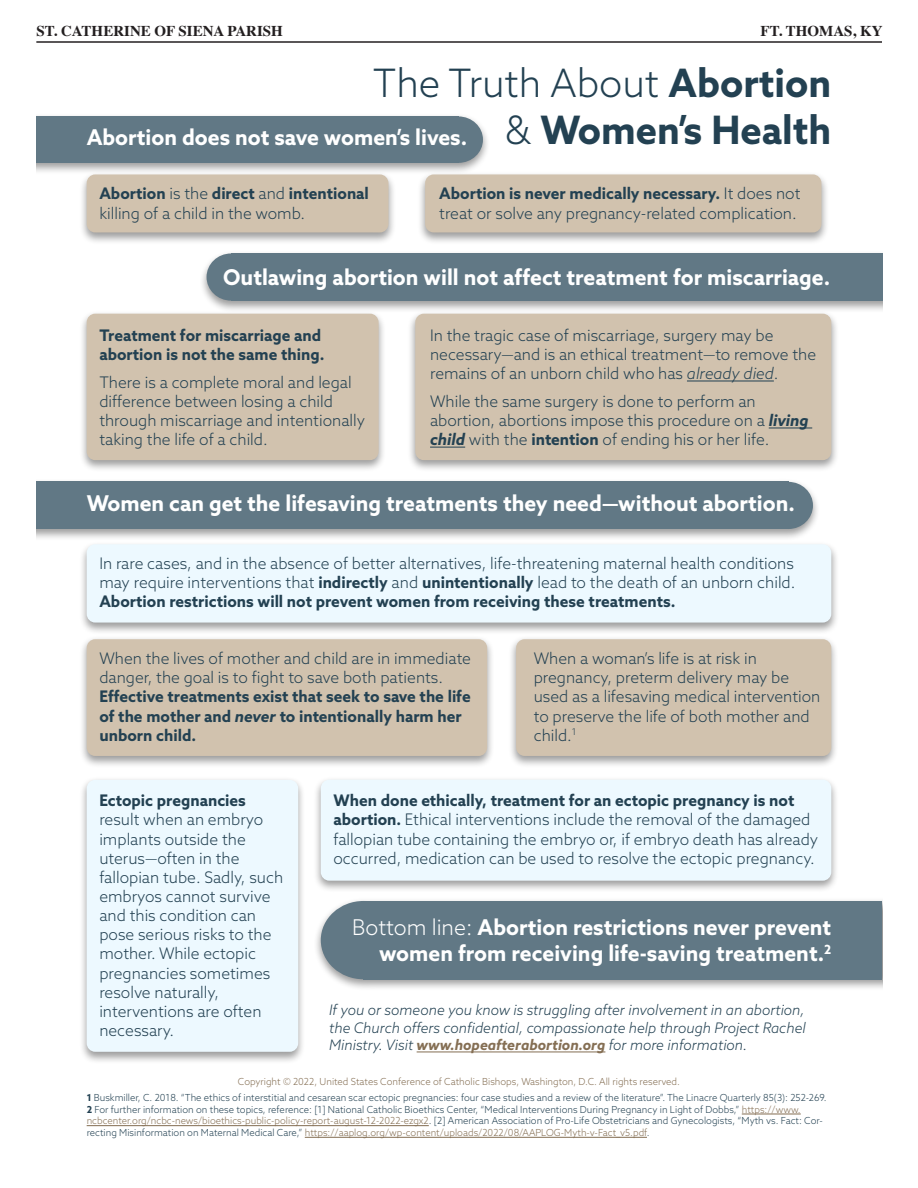
<style>
.page{position:relative;width:918px;height:1188px;background:#fff}
.page>*{position:absolute;margin:0;border:0;box-sizing:border-box;transform-origin:0 0}
.t1{font:300 39.15px "Azo Sans";color:#234152}
.t2{font:700 21.75px/26.1px "Azo Sans";color:#fff;text-align:right}
.t3{font:300 15.9px/19.2px "Azo Sans";color:#234152}
.t4{font:700 15.9px/19.2px "Azo Sans";color:#234152}
.t5{font:700 15px "Times";color:#231f20}
.t6{font:italic 300 14.55px/17.4px "Azo Sans";color:#234152;text-align:justify}
.t7{font:300 9.75px/11.7px "Azo Sans";color:#234152;text-align:center}
.s1{font-weight:700}
.s2{font-weight:300;font-size:39.15px;color:#234152}
.s3{font-size:39.15px;color:#234152}
.s4{font-style:italic}
.s5{font-weight:700;font-style:italic}
.s6{font-weight:300}
.s7{font-weight:700;color:#856f54}
.s8{color:#856f54}
</style>
<div class="page">
<hr style="left:36px;top:41px;width:846px;height:2px;background:#231f20">
<div style="left:36px;top:113px;width:455px;height:62px;background:#000;opacity:.4"></div>
<div style="left:36px;top:116px;width:422px;height:47px;background:#617885"></div>
<div style="left:434px;top:116px;width:49px;height:47px;background:#617885;border-radius:50%"></div>
<div style="left:79px;top:171px;width:317px;height:74px;background:#000;opacity:.4"></div>
<div style="left:87px;top:174px;width:301px;height:58px;background:#d1c2ae;border-radius:9px"></div>
<div style="left:417px;top:171px;width:412px;height:74px;background:#000;opacity:.4"></div>
<div style="left:425px;top:174px;width:396px;height:58px;background:#d1c2ae;border-radius:9px"></div>
<div style="left:199px;top:250px;width:683px;height:63px;background:#000;opacity:.4"></div>
<div style="left:231px;top:253px;width:651px;height:48px;background:#617885"></div>
<div style="left:207px;top:253px;width:49px;height:48px;background:#617885;border-radius:50%"></div>
<div style="left:79px;top:310px;width:308px;height:162px;background:#000;opacity:.4"></div>
<div style="left:87px;top:314px;width:292px;height:146px;background:#d1c2ae;border-radius:9px"></div>
<div style="left:408px;top:310px;width:431px;height:162px;background:#000;opacity:.4"></div>
<div style="left:415px;top:314px;width:416px;height:146px;background:#d1c2ae;border-radius:9px"></div>
<hr style="left:687px;top:381px;width:87px;height:1px;background:#234152">
<hr style="left:769px;top:428px;width:43px;height:1px;background:#234152">
<hr style="left:430px;top:447px;width:35px;height:1px;background:#234152">
<div style="left:36px;top:478px;width:785px;height:63px;background:#000;opacity:.4"></div>
<div style="left:36px;top:482px;width:752px;height:47px;background:#617885"></div>
<div style="left:764px;top:482px;width:49px;height:47px;background:#617885;border-radius:50%"></div>
<div style="left:79px;top:541px;width:760px;height:94px;background:#000;opacity:.4"></div>
<div style="left:87px;top:544px;width:744px;height:79px;background:#edf9ff;border-radius:9px"></div>
<div style="left:79px;top:636px;width:416px;height:132px;background:#000;opacity:.4"></div>
<div style="left:87px;top:639px;width:400px;height:117px;background:#d1c2ae;border-radius:9px"></div>
<div style="left:508px;top:636px;width:331px;height:132px;background:#000;opacity:.4"></div>
<div style="left:516px;top:639px;width:315px;height:117px;background:#d1c2ae;border-radius:9px"></div>
<div style="left:79px;top:776px;width:227px;height:288px;background:#000;opacity:.4"></div>
<div style="left:87px;top:780px;width:211px;height:272px;background:#edf9ff;border-radius:9px"></div>
<div style="left:313px;top:776px;width:526px;height:117px;background:#000;opacity:.4"></div>
<div style="left:321px;top:780px;width:510px;height:101px;background:#edf9ff;border-radius:9px"></div>
<div style="left:313px;top:897px;width:569px;height:95px;background:#000;opacity:.4"></div>
<div style="left:364px;top:901px;width:518px;height:78px;background:#617885"></div>
<div style="left:321px;top:901px;width:85px;height:78px;background:#617885;border-radius:50%"></div>
<hr style="left:742px;top:1114px;width:59px;height:1px;background:#856f54">
<hr style="left:87px;top:1125px;width:342px;height:1px;background:#856f54">
<hr style="left:305px;top:1137px;width:342px;height:1px;background:#856f54">
<hr style="left:417px;top:1052px;width:188px;height:1px;background:#856f54">
<p class="t5" style="left:36px;top:17px;width:248px">ST. CATHERINE OF SIENA PARISH</p>
<p class="t5" style="left:761px;top:17px;width:123px">FT. THOMAS, KY</p>
<p class="t1" style="left:373px;top:58px;width:460px">The Truth About <span class="s1">Abortion</span></p>
<p class="t2" style="left:87px;top:124px;width:746px">Abortion does not save women’s lives. <span class="s2">&amp;</span> <span class="s3">Women’s Health</span></p>
<p class="t3" style="left:99px;top:184px;width:271px"><span class="s1">Abortion</span> is the <span class="s1">direct</span> and <span class="s1">intentional </span>killing of a child in the womb.</p>
<p class="t3" style="left:439px;top:184px;width:363px"><span class="s1">Abortion is never medically necessary.</span> It does not treat or solve any pregnancy-related complication.</p>
<p class="t2" style="left:223px;top:264px;width:609px">Outlawing abortion will not affect treatment for miscarriage.</p>
<p class="t4" style="left:99px;top:325px;width:227px">Treatment for miscarriage and abortion is not the same thing.</p>
<p class="t3" style="left:99px;top:372px;width:267px">There is a complete moral and legal difference between losing a child through miscarriage and intentionally taking the life of a child.</p>
<p class="t3" style="left:430px;top:325px;width:388px">In the tragic case of miscarriage, surgery may be necessary—and is an ethical treatment—to remove the remains of an unborn child who has <span class="s4">already died</span>.</p>
<p class="t3" style="left:430px;top:391px;width:380px">While the same surgery is done to perform an abortion, abortions impose this procedure on a <span class="s5">living child</span> with the <span class="s1">intention</span> of ending his or her life.</p>
<p class="t2" style="left:87px;top:490px;width:710px">Women can get the lifesaving treatments they need—without abortion.</p>
<p class="t3" style="left:99px;top:554px;width:698px;text-align:justify">In rare cases, and in the absence of better alternatives, life-threatening maternal health conditions may require interventions that <span class="s1">indirectly</span> and <span class="s1">unintentionally</span> lead to the death of an unborn child.<br><span class="s1">Abortion restrictions will not prevent women from receiving these treatments.</span></p>
<p class="t4" style="left:99px;top:649px;width:373px"><span class="s6">When the lives of mother and child are in immediate danger, the goal is to fight to save both patients.<br></span>Effective treatments exist that seek to save the life of the mother and <span class="s4">never</span> to intentionally harm her unborn child.</p>
<p class="t3" style="left:534px;top:649px;width:288px">When a woman’s life is at risk in pregnancy, preterm delivery may be used as a lifesaving medical intervention to preserve the life of both mother and child.<sup>1</sup></p>
<p class="t3" style="left:99px;top:791px;width:185px"><span class="s1">Ectopic pregnancies </span>result when an embryo implants outside the uterus—often in the fallopian tube. Sadly, such embryos cannot survive and this condition can pose serious risks to the mother. While ectopic pregnancies sometimes resolve naturally, interventions are often necessary.</p>
<p class="t3" style="left:333px;top:791px;width:486px"><span class="s1">When done ethically, treatment for an ectopic pregnancy is not abortion.</span> Ethical interventions include the removal of the damaged fallopian tube containing the embryo or, if embryo death has already occurred, medication can be used to resolve the ectopic pregnancy.</p>
<p class="t2" style="left:352px;top:914px;width:481px"><span class="s6">Bottom line:</span> Abortion restrictions never prevent women from receiving life-saving treatment.<sup>2</sup></p>
<p class="t6" style="left:329px;top:1001px;width:478px">If you or someone you know is struggling after involvement in an abortion, the Church offers confidential, compassionate help through Project Rachel Ministry. Visit <span class="s7">www.hopeafterabortion.org</span> for more information.</p>
<p class="t7" style="left:87px;top:1074px;width:742px;line-height:15.9px"><span class="s8">Copyright © 2022, United States Conference of Catholic Bishops, Washington, D.C. All rights reserved.<br></span><span class="s1">1</span> Buskmiller, C. 2018. “The ethics of interstitial and cesarean scar ectopic pregnancies: four case studies and a review of the literature”. The Linacre Quarterly 85(3): 252-269.</p>
<p class="t7" style="left:87px;top:1103px;width:738px;text-align:left"><span class="s1">2</span> For further information on these topics, reference: [1] National Catholic Bioethics Center, “Medical Interventions During Pregnancy in Light of Dobbs,” <span class="s8">https://www. ncbcenter.org/ncbc-news/bioethics-public-policy-report-august-12-2022-ezgx2</span>. [2] American Association of Pro-Life Obstetricians and Gynecologists, “Myth vs. Fact: Cor&shy;recting Misinformation on Maternal Medical Care,” <span class="s8">https://aaplog.org/wp-content/uploads/2022/08/AAPLOG-Myth-v-Fact_v5.pdf</span>.</p>
</div>
